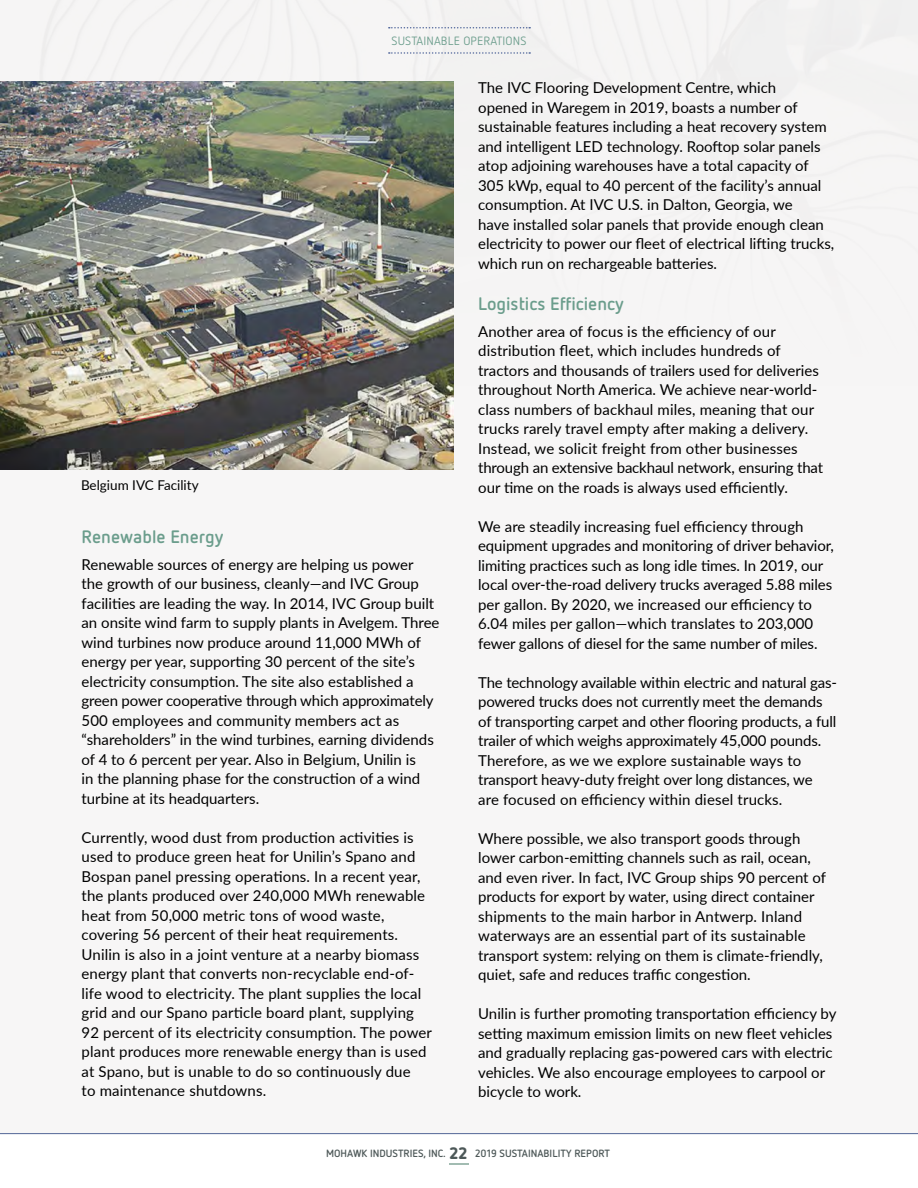
<style>
.page{position:relative;width:918px;height:1188px;background:#fff}
.page>*{position:absolute;margin:0;border:0;box-sizing:border-box;transform-origin:0 0}
.subhead{font:700 18px "Netto OT";color:#6b9d8c}
.t1{font:900 16.5px "Netto OT";color:#4d5858}
.BODY_COPY{font:15px/19.5px "Lato";color:#000}
.BODY_COPY-2{font:13.5px "Lato";color:#000}
.t2{font:12px "Netto OT";letter-spacing:.01em;color:#6b9d8c}
.t3{font:700 10.5px "Netto OT";color:#4d5858}
</style>
<div class="page">
<div style="left:0;top:0;width:918px;height:1134px;background:#f7f6f6"></div>
<svg style="left:389px;top:52px;width:141px;height:2px"></svg>
<svg style="left:389px;top:27px;width:141px;height:1px"></svg>
<hr style="left:0;top:1133px;width:918px;height:1px;background:#556a9d">
<img style="left:0;top:81px;width:453px;height:389px">
<hr style="left:449px;top:1163px;width:20px;height:2px;background:#a2bcb2">
<p class="t2" style="left:392px;top:33px;width:136px">SUSTAINABLE OPERATIONS</p>
<p class="BODY_COPY-2" style="left:81px;top:476px;width:119px">Belgium IVC Facility</p>
<p class="subhead" style="left:82px;top:525px;width:143px">Renewable Energy</p>
<p class="BODY_COPY" style="left:82px;top:554px;width:360px">Renewable sources of energy are helping us power<br>the growth of our business, cleanly—and IVC Group facilities are leading the way. In 2014, IVC Group built an onsite wind farm to supply plants in Avelgem. Three wind turbines now produce around 11,000 MWh of energy per year, supporting 30 percent of the site’s electricity consumption. The site also established a green power cooperative through which approximately 500 employees and community members act as “shareholders” in the wind turbines, earning dividends of 4 to 6 percent per year. Also in Belgium, Unilin is<br>in the planning phase for the construction of a wind turbine at its headquarters.</p>
<p class="BODY_COPY" style="left:82px;top:827px;width:352px">Currently, wood dust from production activities is used to produce green heat for Unilin’s Spano and Bospan panel pressing operations. In a recent year, the plants produced over 240,000 MWh renewable heat from 50,000 metric tons of wood waste, covering 56 percent of their heat requirements.<br>Unilin is also in a joint venture at a nearby biomass energy plant that converts non-recyclable end-of&shy;life wood to electricity. The plant supplies the local grid and our Spano particle board plant, supplying 92 percent of its electricity consumption. The power plant produces more renewable energy than is used at Spano, but is unable to do so continuously due<br>to maintenance shutdowns.</p>
<p class="BODY_COPY" style="left:478px;top:77px;width:358px">The IVC Flooring Development Centre, which<br>opened in Waregem in 2019, boasts a number of sustainable features including a heat recovery system and intelligent LED technology. Rooftop solar panels atop adjoining warehouses have a total capacity of 305 kWp, equal to 40 percent of the facility’s annual consumption. At IVC U.S. in Dalton, Georgia, we<br>have installed solar panels that provide enough clean electricity to power our fleet of electrical lifting trucks, which run on rechargeable batteries.</p>
<p class="subhead" style="left:478px;top:292px;width:147px">Logistics Efficiency</p>
<p class="BODY_COPY" style="left:478px;top:321px;width:347px">Another area of focus is the efficiency of our distribution fleet, which includes hundreds of tractors and thousands of trailers used for deliveries throughout North America. We achieve near-world&shy;class numbers of backhaul miles, meaning that our trucks rarely travel empty after making a delivery.<br>Instead, we solicit freight from other businesses through an extensive backhaul network, ensuring that our time on the roads is always used efficiently.</p>
<p class="BODY_COPY" style="left:478px;top:516px;width:357px">We are steadily increasing fuel efficiency through equipment upgrades and monitoring of driver behavior, limiting practices such as long idle times. In 2019, our local over-the-road delivery trucks averaged 5.88 miles per gallon. By 2020, we increased our efficiency to 6.04 miles per gallon—which translates to 203,000 fewer gallons of diesel for the same number of miles.</p>
<p class="BODY_COPY" style="left:478px;top:672px;width:360px">The technology available within electric and natural gas&shy;powered trucks does not currently meet the demands of transporting carpet and other flooring products, a full trailer of which weighs approximately 45,000 pounds.<br>Therefore, as we we explore sustainable ways to transport heavy-duty freight over long distances, we are focused on efficiency within diesel trucks.</p>
<p class="BODY_COPY" style="left:478px;top:828px;width:349px">Where possible, we also transport goods through lower carbon-emitting channels such as rail, ocean, and even river. In fact, IVC Group ships 90 percent of products for export by water, using direct container shipments to the main harbor in Antwerp. Inland waterways are an essential part of its sustainable transport system: relying on them is climate-friendly, quiet, safe and reduces traffic congestion.</p>
<p class="BODY_COPY" style="left:478px;top:1003px;width:360px">Unilin is further promoting transportation efficiency by setting maximum emission limits on new fleet vehicles and gradually replacing gas-powered cars with electric vehicles. We also encourage employees to carpool or bicycle to work.</p>
<p class="t1" style="left:450px;top:1142px;width:20px">22</p>
<p class="t3" style="left:326px;top:1147px;width:121px">MOHAWK INDUSTRIES, INC.</p>
<p class="t3" style="left:475px;top:1147px;width:136px">2019 SUSTAINABILITY REPORT</p>
</div>
